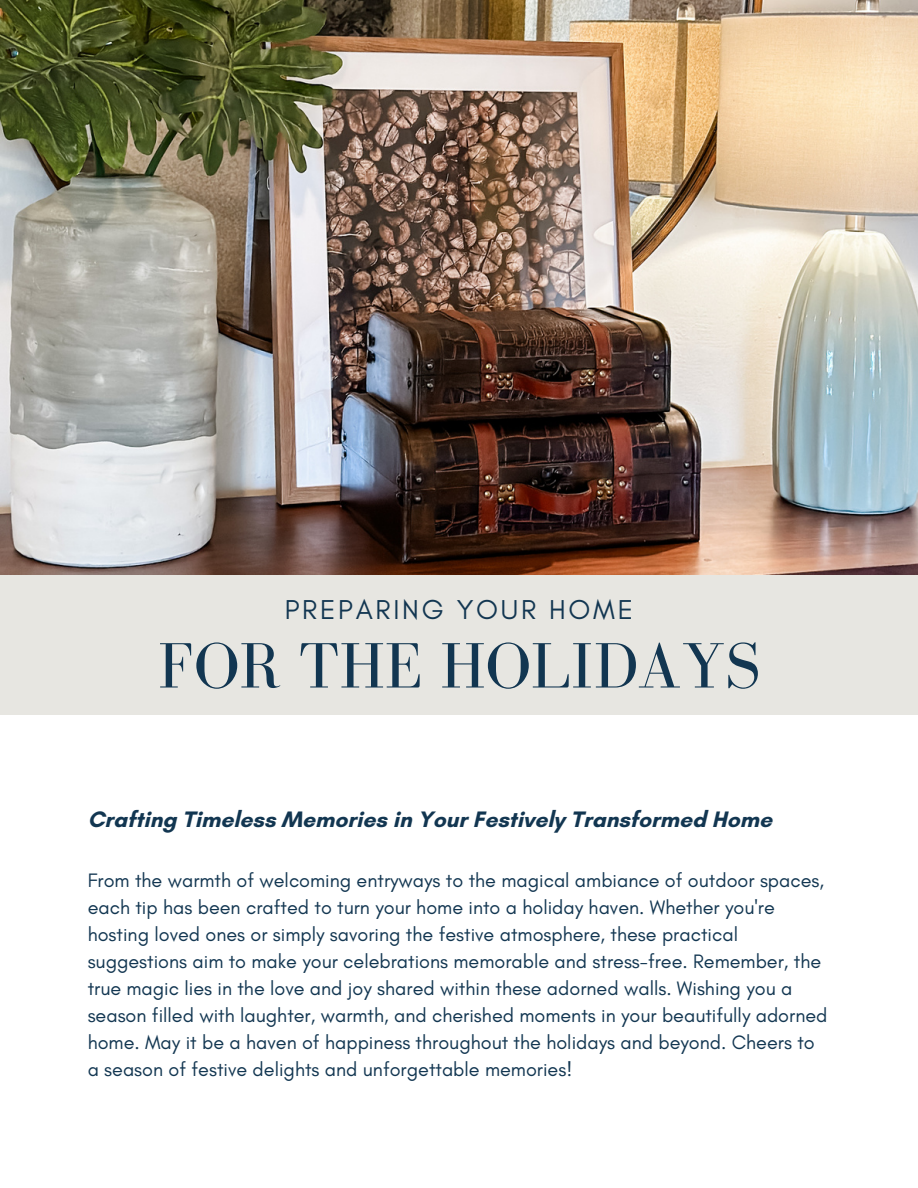
<style>
.page{position:relative;width:918px;height:1188px;background:#fff}
.page>*{position:absolute;margin:0;border:0;box-sizing:border-box;transform-origin:0 0}
.t1{font:66px "Bodoni FLF";color:#123651}
.t2{font:27.75px "Glacial Indifference";letter-spacing:.1em;color:#123651}
.t3{font:700 22.8px "Glacial Indifference";color:#123651}
.t4{font:19.8px/27px "Glacial Indifference";color:#123651}
</style>
<div class="page">
<div style="left:0;top:574px;width:918px;height:141px;background:#e7e6e1"></div>
<img style="left:0;top:0;width:918px;height:574px">
<p class="t2" style="left:285px;top:592px;width:350px">PREPARING YOUR HOME</p>
<p class="t1" style="left:158px;top:630px;width:604px">FOR THE HOLIDAYS</p>
<p class="t3" style="left:88px;top:806px;width:686px">Crafting Timeless Memories in Your Festively Transformed Home</p>
<p class="t4" style="left:88px;top:866px;width:741px">From the warmth of welcoming entryways to the magical ambiance of outdoor spaces, each tip has been crafted to turn your home into a holiday haven. Whether you're hosting loved ones or simply savoring the festive atmosphere, these practical suggestions aim to make your celebrations memorable and stress-free. Remember, the true magic lies in the love and joy shared within these adorned walls. Wishing you a season filled with laughter, warmth, and cherished moments in your beautifully adorned home. May it be a haven of happiness throughout the holidays and beyond. Cheers to a season of festive delights and unforgettable memories!</p>
</div>
